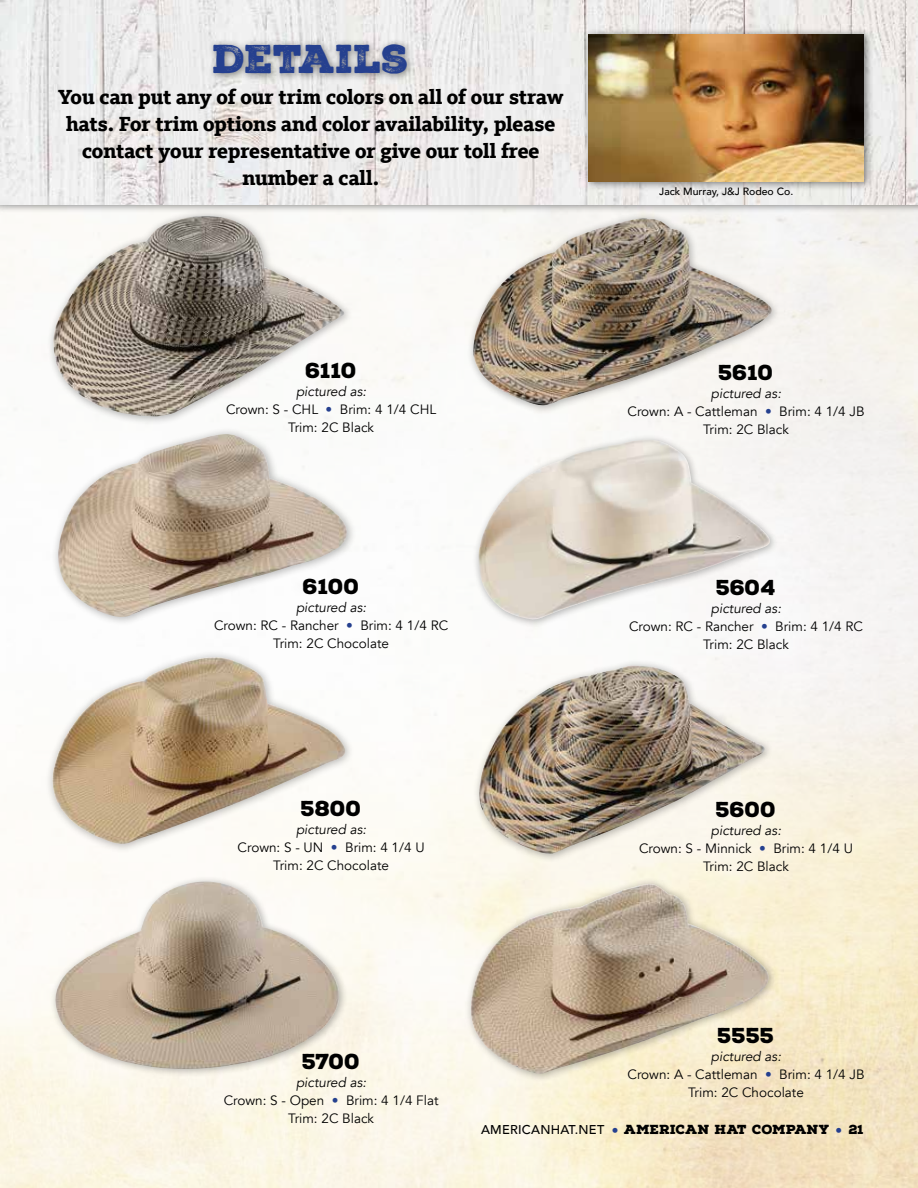
<style>
.page{position:relative;width:918px;height:1188px;background:#fff}
.page>*{position:absolute;margin:0;border:0;box-sizing:border-box;transform-origin:0 0}
.t1{font:39px "Nexa Rust Slab Black 2";letter-spacing:-.01em;color:#25408f}
.t2{font:800 21px/27px "Kievit Slab Offc Pro";color:#000;text-align:center}
.t3{font:900 21px "Nexa Rust Slab";color:#000}
.t4{font:13.5px/18px "Avenir";color:#000;text-align:center}
.t5{font:900 12.75px "Nexa Rust Slab";letter-spacing:.01em;color:#000}
.t6{font:500 10.5px "Avenir";color:#000}
.s1{font-style:italic}
.s2{color:#25408f}
.s3{font-family:"Avenir";font-weight:500}
.s4{font-family:"Kievit Slab Offc Pro";font-weight:800;color:#25408f}
</style>
<div class="page">
<div style="left:0;top:0;width:918px;height:214px;background:#000;opacity:.5"></div>
<img style="left:0;top:0;width:918px;height:204px">
<div style="left:582px;top:28px;width:292px;height:163px;background:#000;opacity:.5"></div>
<img style="left:589px;top:34px;width:275px;height:148px">
<div style="left:207px;top:38px;width:209px;height:45px;background:#000;opacity:.5"></div>
<div style="left:49px;top:875px;width:299px;height:203px;background:#000;opacity:.3"></div>
<img style="left:52px;top:882px;width:288px;height:190px">
<div style="left:47px;top:209px;width:306px;height:217px;background:#000;opacity:.3"></div>
<img style="left:53px;top:216px;width:292px;height:201px">
<div style="left:51px;top:427px;width:305px;height:200px;background:#fcfcfb"></div>
<img style="left:58px;top:434px;width:292px;height:184px">
<div style="left:45px;top:650px;width:310px;height:204px;background:#fdfcf8"></div>
<img style="left:52px;top:657px;width:296px;height:187px">
<div style="left:466px;top:211px;width:315px;height:204px;background:#f8f6f4"></div>
<img style="left:473px;top:218px;width:300px;height:187px">
<div style="left:464px;top:877px;width:314px;height:206px;background:#000;opacity:.3"></div>
<img style="left:470px;top:884px;width:300px;height:190px">
<div style="left:472px;top:434px;width:307px;height:194px;background:#faf9f8"></div>
<img style="left:477px;top:440px;width:297px;height:180px">
<div style="left:473px;top:659px;width:300px;height:204px;background:#000;opacity:.3"></div>
<img style="left:479px;top:666px;width:286px;height:188px">
<h1 class="t1" style="left:213px;top:33px;width:197px">DETAILS</h1>
<h2 class="t2" style="left:58px;top:83px;width:507px">You can put any of our trim colors on all of our straw hats. For trim options and color availability, please contact your representative or give our toll free number a call.</h2>
<p class="t6" style="left:659px;top:182px;width:136px">Jack Murray, J&amp;J Rodeo Co.</p>
<h2 class="t3" style="left:305px;top:356px;width:53px">6110</h2>
<p class="t4" style="left:226px;top:383px;width:212px"><span class="s1">pictured as:<br></span>Crown: S - CHL <span class="s2">•</span> Brim: 4 1/4 CHL<br>Trim: 2C Black</p>
<h2 class="t3" style="left:303px;top:572px;width:58px">6100</h2>
<p class="t4" style="left:214px;top:598px;width:236px"><span class="s1">pictured as:<br></span>Crown: RC - Rancher <span class="s2">•</span> Brim: 4 1/4 RC<br>Trim: 2C Chocolate</p>
<h2 class="t3" style="left:301px;top:794px;width:62px">5800</h2>
<p class="t4" style="left:238px;top:821px;width:189px"><span class="s1">pictured as:<br></span>Crown: S - UN <span class="s2">•</span> Brim: 4 1/4 U<br>Trim: 2C Chocolate</p>
<h2 class="t3" style="left:718px;top:358px;width:57px">5610</h2>
<p class="t4" style="left:628px;top:384px;width:239px"><span class="s1">pictured as:<br></span>Crown: A - Cattleman <span class="s2">•</span> Brim: 4 1/4 JB<br>Trim: 2C Black</p>
<h2 class="t3" style="left:716px;top:573px;width:62px">5604</h2>
<p class="t4" style="left:629px;top:600px;width:236px"><span class="s1">pictured as:<br></span>Crown: RC - Rancher <span class="s2">•</span> Brim: 4 1/4 RC<br>Trim: 2C Black</p>
<h2 class="t3" style="left:716px;top:796px;width:62px">5600</h2>
<p class="t4" style="left:639px;top:822px;width:215px"><span class="s1">pictured as:<br></span>Crown: S - Minnick <span class="s2">•</span> Brim: 4 1/4 U<br>Trim: 2C Black</p>
<h2 class="t3" style="left:302px;top:1047px;width:60px">5700</h2>
<p class="t4" style="left:224px;top:1073px;width:216px"><span class="s1">pictured as:<br></span>Crown: S - Open <span class="s2">•</span> Brim: 4 1/4 Flat<br>Trim: 2C Black</p>
<h2 class="t3" style="left:718px;top:1022px;width:58px">5555</h2>
<p class="t4" style="left:628px;top:1048px;width:239px"><span class="s1">pictured as:<br></span>Crown: A - Cattleman <span class="s2">•</span> Brim: 4 1/4 JB<br>Trim: 2C Chocolate</p>
<p class="t5" style="left:481px;top:1121px;width:384px"><span class="s3">AMERICANHAT.NET</span> <span class="s4">•</span> AMERICAN HAT COMPANY <span class="s4">•</span> 21</p>
</div>
